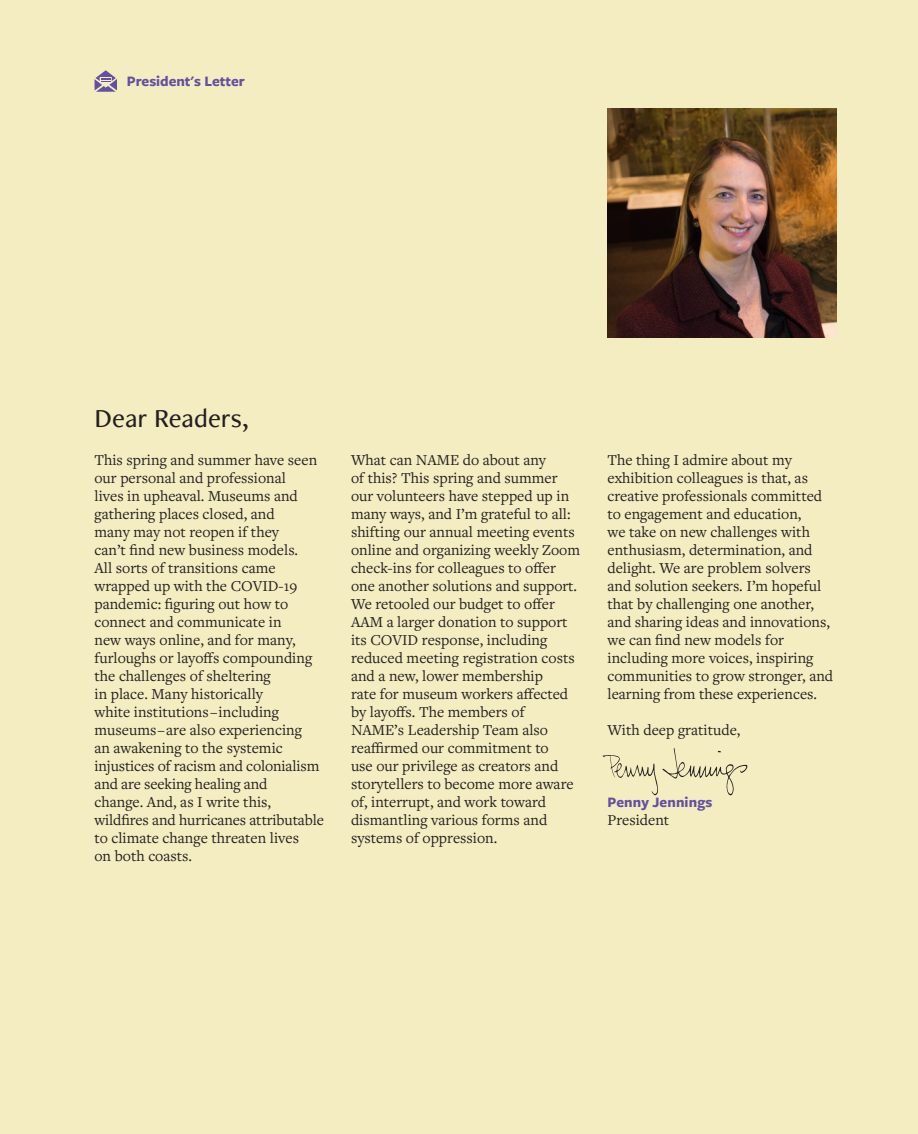
<style>
.page{position:relative;width:918px;height:1134px;background:#f4edc2}
.page>*{position:absolute;margin:0;border:0;box-sizing:border-box;transform-origin:0 0}
.t1{font:500 27px "Freight Neo Pro";color:#231f20}
.t2{font:15.75px/18px "Freight Text Pro";color:#231f20}
.t3{font:700 15px "Freight Sans Pro";color:#6350a1}
</style>
<div class="page">
<svg style="left:94px;top:70px;width:23px;height:22px"></svg>
<img style="left:608px;top:108px;width:229px;height:230px">
<svg style="left:603px;top:748px;width:144px;height:48px"></svg>
<p class="t3" style="left:127px;top:71px;width:120px">President's Letter</p>
<h1 class="t1" style="left:94px;top:399px;width:155px">Dear Readers,</h1>
<p class="t2" style="left:94px;top:450px;width:231px">This spring and summer have seen our personal and professional<br>lives in upheaval. Museums and gathering places closed, and<br>many may not reopen if they<br>can’t find new business models.<br>All sorts of transitions came wrapped up with the COVID-19 pandemic: figuring out how to connect and communicate in<br>new ways online, and for many, furloughs or layoffs compounding the challenges of sheltering<br>in place. Many historically<br>white institutions – including museums – are also experiencing<br>an awakening to the systemic injustices of racism and colonialism and are seeking healing and<br>change. And, as I write this, wildfires and hurricanes attributable to climate change threaten lives<br>on both coasts.</p>
<p class="t2" style="left:351px;top:450px;width:231px">What can NAME do about any<br>of this? This spring and summer our volunteers have stepped up in many ways, and I’m grateful to all: shifting our annual meeting events online and organizing weekly Zoom check-ins for colleagues to offer one another solutions and support.<br>We retooled our budget to offer<br>AAM a larger donation to support its COVID response, including reduced meeting registration costs and a new, lower membership<br>rate for museum workers affected by layoffs. The members of<br>NAME’s Leadership Team also reaffirmed our commitment to<br>use our privilege as creators and storytellers to become more aware of, interrupt, and work toward dismantling various forms and systems of oppression.</p>
<p class="t2" style="left:608px;top:450px;width:227px">The thing I admire about my exhibition colleagues is that, as creative professionals committed to engagement and education,<br>we take on new challenges with enthusiasm, determination, and delight. We are problem solvers and solution seekers. I’m hopeful that by challenging one another, and sharing ideas and innovations, we can find new models for including more voices, inspiring communities to grow stronger, and learning from these experiences.</p>
<p class="t2" style="left:608px;top:720px;width:134px">With deep gratitude,</p>
<p class="t3" style="left:608px;top:791px;width:106px">Penny Jennings</p>
<p class="t2" style="left:607px;top:810px;width:63px">President</p>
</div>
